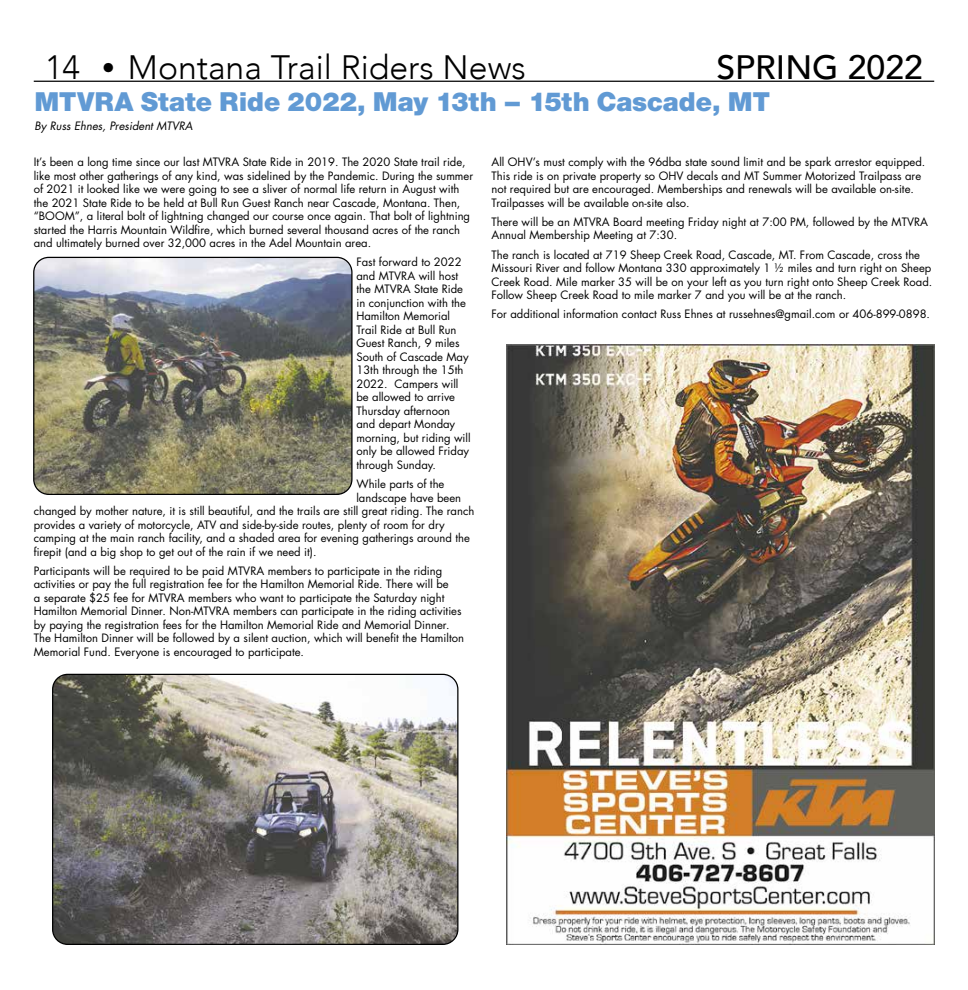
<style>
.page{position:relative;width:968px;height:990px;background:#fff}
.page>*{position:absolute;margin:0;border:0;box-sizing:border-box;transform-origin:0 0}
.t1{font:300 33.75px "Avenir";color:#000}
.t2{font:500 33.75px "Avenir";color:#000}
.t3{font:28.12px "Nimbus San Nov T Blac";color:#619ad4}
.t4{font:11.25px/13.5px "Futura";color:#000}
.t5{font:italic 11.25px "Futura";color:#000}
.s1{font-family:"Nimbus San Nov D";font-weight:400;font-stretch:condensed}
</style>
<div class="page">
<hr style="left:34px;top:81px;width:900px;height:1px;background:#000">
<img style="left:506px;top:344px;width:428px;height:601px">
<img style="left:54px;top:674px;width:404px;height:270px">
<div style="left:52px;top:674px;width:406px;height:271px;border:1px solid #000;border-radius:15px"></div>
<img style="left:35px;top:257px;width:317px;height:237px">
<div style="left:33px;top:257px;width:319px;height:238px;border:1px solid #000;border-radius:15px"></div>
<h1 class="t1" style="left:45px;top:47px;width:482px">14 <span class="s1">•</span> Montana Trail Riders News</h1>
<h1 class="t2" style="left:716px;top:38px;width:208px">SPRING 2022</h1>
<h2 class="t3" style="left:34px;top:85px;width:737px">MTVRA State Ride 2022, May 13th – 15th Cascade, MT</h2>
<p class="t5" style="left:34px;top:118px;width:160px">By Russ Ehnes, President MTVRA</p>
<p class="t4" style="left:491px;top:155px;width:435px">All OHV’s must comply with the 96dba state sound limit and be spark arrestor equipped.<br>This ride is on private property so OHV decals and MT Summer Motorized Trailpass are not required but are encouraged. Memberships and renewals will be available on-site.<br>Trailpasses will be available on-site also.</p>
<p class="t4" style="left:491px;top:215px;width:438px">There will be an MTVRA Board meeting Friday night at 7:00 PM, followed by the MTVRA<br>Annual Membership Meeting at 7:30.</p>
<p class="t4" style="left:491px;top:248px;width:442px">The ranch is located at 719 Sheep Creek Road, Cascade, MT. From Cascade, cross the Missouri River and follow Montana 330 approximately 1 ½ miles and turn right on Sheep Creek Road. Mile marker 35 will be on your left as you turn right onto Sheep Creek Road.<br>Follow Sheep Creek Road to mile marker 7 and you will be at the ranch.</p>
<p class="t4" style="left:491px;top:307px;width:440px">For additional information contact Russ Ehnes at russehnes@gmail.com or 406-899-0898.</p>
<p class="t4" style="left:34px;top:155px;width:441px">It’s been a long time since our last MTVRA State Ride in 2019. The 2020 State trail ride, like most other gatherings of any kind, was sidelined by the Pandemic. During the summer of 2021 it looked like we were going to see a sliver of normal life return in August with the 2021 State Ride to be held at Bull Run Guest Ranch near Cascade, Montana. Then, “BOOM”, a literal bolt of lightning changed our course once again. That bolt of lightning started the Harris Mountain Wildfire, which burned several thousand acres of the ranch and ultimately burned over 32,000 acres in the Adel Mountain area.</p>
<p class="t4" style="left:356px;top:255px;width:116px">Fast forward to 2022 and MTVRA will host the MTVRA State Ride in conjunction with the<br>Hamilton Memorial<br>Trail Ride at Bull Run<br>Guest Ranch, 9 miles<br>South of Cascade May<br>13th through the 15th<br>2022. Campers will be allowed to arrive<br>Thursday afternoon and depart Monday morning, but riding will only be allowed Friday through Sunday.</p>
<p class="t4" style="left:356px;top:477px;width:89px">While parts of the</p>
<p class="t4" style="left:356px;top:491px;width:106px">landscape have been</p>
<p class="t4" style="left:34px;top:504px;width:442px">changed by mother nature, it is still beautiful, and the trails are still great riding. The ranch</p>
<p class="t4" style="left:34px;top:518px;width:412px">provides a variety of motorcycle, ATV and side-by-side routes, plenty of room for dry</p>
<p class="t4" style="left:34px;top:531px;width:437px">camping at the main ranch facility, and a shaded area for evening gatherings around the</p>
<p class="t4" style="left:34px;top:545px;width:284px">firepit (and a big shop to get out of the rain if we need it).</p>
<p class="t4" style="left:34px;top:564px;width:432px">Participants will be required to be paid MTVRA members to participate in the riding activities or pay the full registration fee for the Hamilton Memorial Ride. There will be<br>a separate $25 fee for MTVRA members who want to participate the Saturday night Hamilton Memorial Dinner. Non-MTVRA members can participate in the riding activities by paying the registration fees for the Hamilton Memorial Ride and Memorial Dinner.<br>The Hamilton Dinner will be followed by a silent auction, which will benefit the Hamilton Memorial Fund. Everyone is encouraged to participate.</p>
</div>
